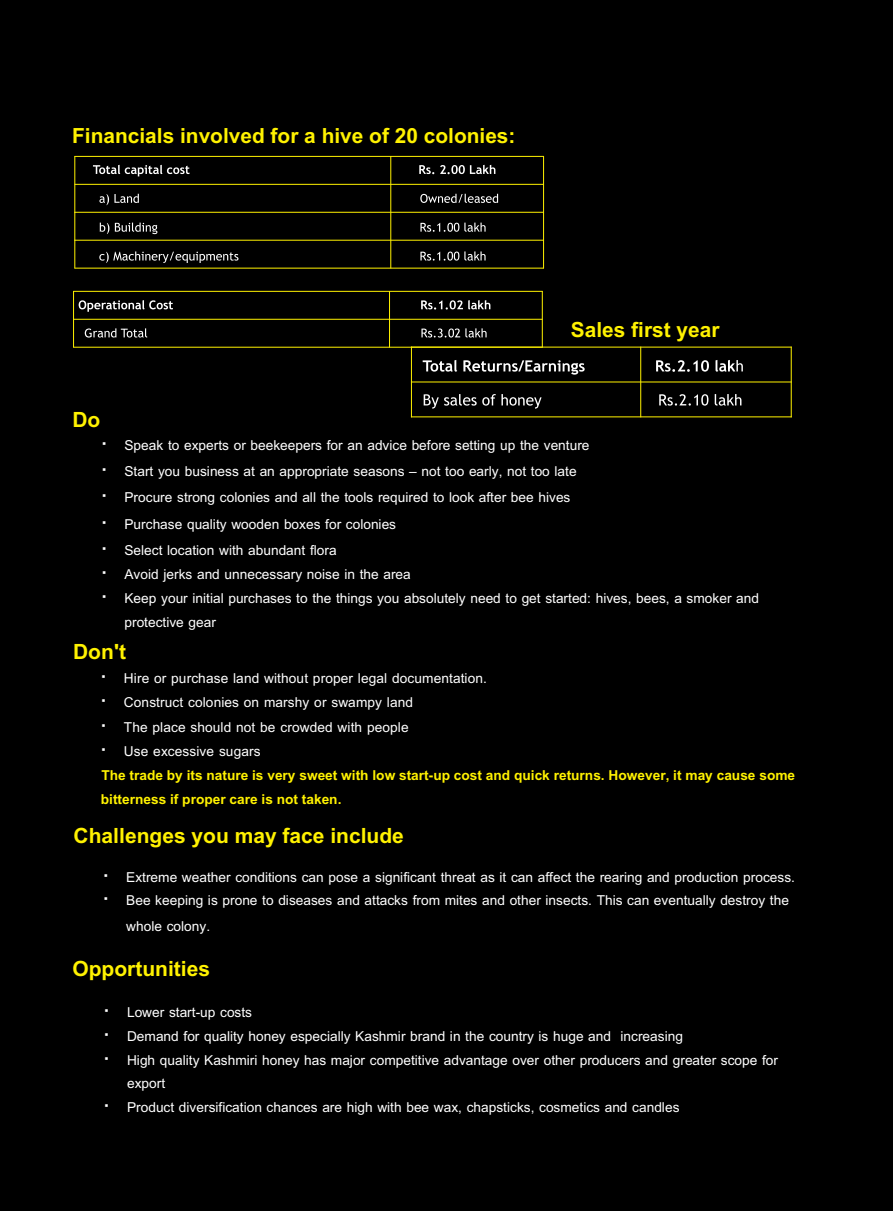
<style>
.page{position:relative;width:893px;height:1211px;background:#fff}
.page>*{position:absolute;margin:0;border:0;box-sizing:border-box;transform-origin:0 0}
.t1{font:21px/24.2px "Browallia New";color:#fff}
.t2{font:700 21px/24.2px "Browallia New";color:#fff200}
.t3{font:700 21px "Arial";color:#fff200}
.t4{font:700 20.82px "Arial";color:#fff200}
</style>
<div class="page">
<div style="left:0;top:0;width:893px;height:1210px;background:#000"></div>
<svg style="left:93px;top:165px;width:405px;height:40px"></svg>
<svg style="left:99px;top:223px;width:387px;height:40px"></svg>
<svg style="left:74px;top:212px;width:1px;height:56px"></svg>
<hr style="left:74px;top:156px;width:1px;height:56px;background:#fff200">
<hr style="left:390px;top:156px;width:1px;height:112px;background:#fff200">
<hr style="left:543px;top:156px;width:1px;height:112px;background:#fff200">
<hr style="left:75px;top:268px;width:469px;height:1px;background:#fff200">
<hr style="left:75px;top:240px;width:469px;height:1px;background:#fff200">
<hr style="left:75px;top:212px;width:469px;height:1px;background:#fff200">
<hr style="left:75px;top:184px;width:469px;height:1px;background:#fff200">
<hr style="left:75px;top:156px;width:469px;height:1px;background:#fff200">
<svg style="left:79px;top:300px;width:411px;height:37px"></svg>
<hr style="left:73px;top:291px;width:1px;height:56px;background:#fff200">
<hr style="left:389px;top:291px;width:1px;height:56px;background:#fff200">
<hr style="left:542px;top:291px;width:1px;height:56px;background:#fff200">
<hr style="left:73px;top:347px;width:470px;height:1px;background:#fff200">
<hr style="left:73px;top:319px;width:470px;height:1px;background:#fff200">
<hr style="left:73px;top:291px;width:470px;height:1px;background:#fff200">
<svg style="left:423px;top:360px;width:320px;height:48px"></svg>
<hr style="left:411px;top:346px;width:1px;height:71px;background:#fff200">
<hr style="left:640px;top:346px;width:1px;height:71px;background:#fff200">
<hr style="left:791px;top:346px;width:1px;height:71px;background:#fff200">
<hr style="left:411px;top:416px;width:381px;height:1px;background:#fff200">
<hr style="left:411px;top:381px;width:381px;height:1px;background:#fff200">
<hr style="left:411px;top:346px;width:381px;height:1px;background:#fff200">
<p class="t4" style="left:72px;top:128px;width:445px">Financials involved for a hive of 20 colonies:</p>
<p class="t3" style="left:72px;top:412px;width:29px">Do</p>
<p class="t4" style="left:571px;top:322px;width:150px">Sales first year</p>
<p class="t1" style="left:124px;top:431px;width:466px;line-height:26.2px">Speak to experts or beekeepers for an advice before setting up the venture Start you business at an appropriate seasons – not too early, not too late Procure strong colonies and all the tools required to look after bee hives Purchase quality wooden boxes for colonies<br>Select location with abundant flora</p>
<p class="t1" style="left:124px;top:561px;width:636px">Avoid jerks and unnecessary noise in the area<br>Keep your initial purchases to the things you absolutely need to get started: hives, bees, a smoker and protective gear</p>
<p class="t3" style="left:73px;top:643px;width:55px">Don't</p>
<p class="t1" style="left:124px;top:665px;width:365px">Hire or purchase land without proper legal documentation.<br>Construct colonies on marshy or swampy land<br>The place should not be crowded with people<br>Use excessive sugars</p>
<p class="t2" style="left:101px;top:761px;width:696px">The trade by its nature is very sweet with low start-up cost and quick returns. However, it may cause some bitterness if proper care is not taken.</p>
<p class="t3" style="left:74px;top:828px;width:332px">Challenges you may face include</p>
<p class="t1" style="left:126px;top:864px;width:670px;line-height:23.3px">Extreme weather conditions can pose a significant threat as it can affect the rearing and production process.<br>Bee keeping is prone to diseases and attacks from mites and other insects. This can eventually destroy the</p>
<p class="t1" style="left:126px;top:913px;width:85px">whole colony.</p>
<p class="t3" style="left:72px;top:960px;width:139px">Opportunities</p>
<p class="t1" style="left:127px;top:999px;width:652px;line-height:23.6px">Lower start-up costs<br>Demand for quality honey especially Kashmir brand in the country is huge and increasing<br>High quality Kashmiri honey has major competitive advantage over other producers and greater scope for export<br>Product diversification chances are high with bee wax, chapsticks, cosmetics and candles</p>
</div>
